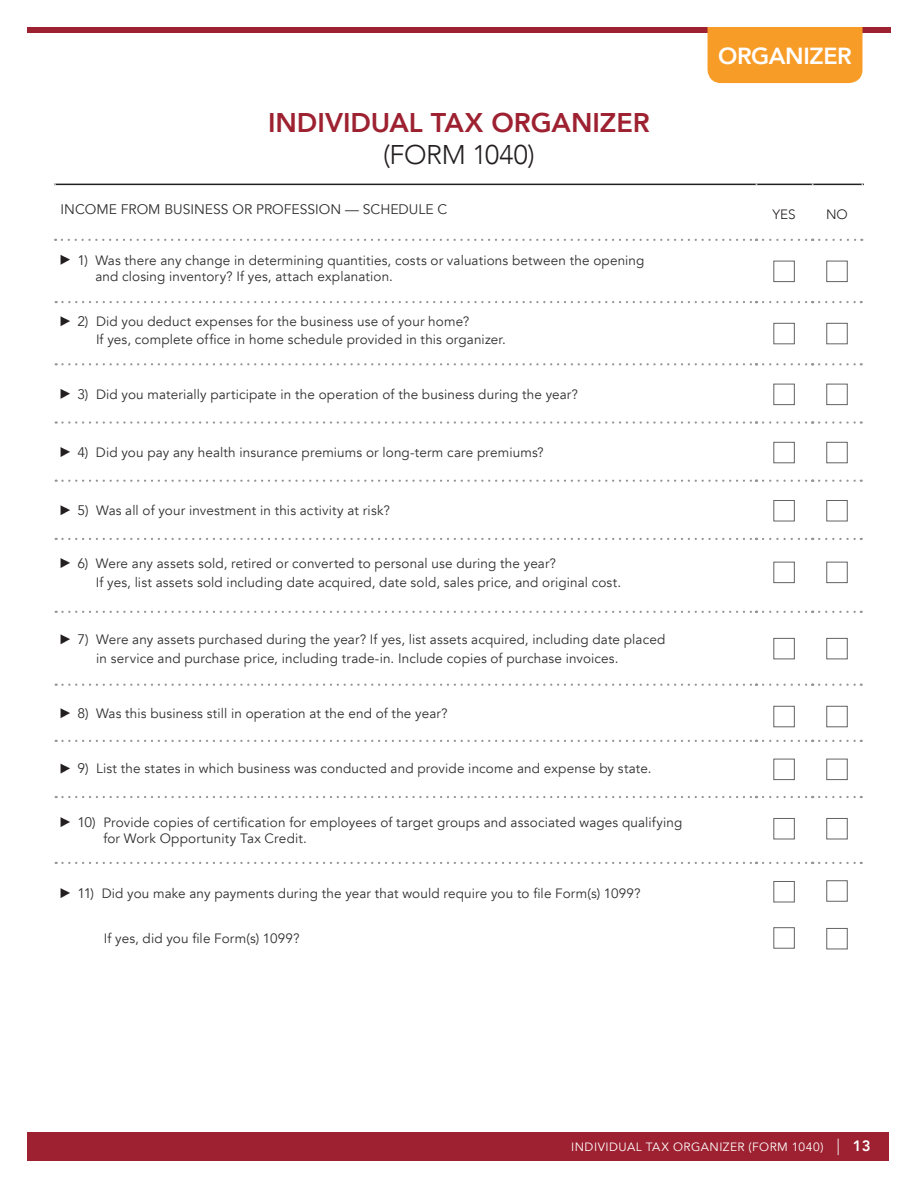
<style>
.page{position:relative;width:918px;height:1188px;background:#fff}
.page>*{position:absolute;margin:0;border:0;box-sizing:border-box;transform-origin:0 0}
.t1{font:800 27px "Avenir LT Com";color:#9d2130}
.t2{font:300 27px "Avenir LT Com";letter-spacing:-.015em;color:#231f20}
.t3{font:800 23.25px "Avenir LT Com";letter-spacing:-.015em;color:#fff}
.t4{font:13.8px "Avenir LT Com";color:#312f30}
.t5{font:13.5px/16.5px "Avenir LT Com";letter-spacing:.01em;color:#312f30}
.t6{font:300 13.5px "Avenir LT Com";color:#231f20}
.t7{font:12px "Avenir LT Com";letter-spacing:.04em;color:#fff}
.s1{font-size:13.8px}
.s2{font-weight:300;font-size:16.5px}
.s3{font-weight:800;font-size:15px}
</style>
<div class="page">
<div style="left:27px;top:1132px;width:862px;height:29px;background:#9d2130"></div>
<div style="left:27px;top:27px;width:864px;height:6px;background:#9d2130"></div>
<hr style="left:54px;top:184px;width:810px;height:1px;background:#231f20">
<div style="left:708px;top:27px;width:154px;height:56px;background:#f89c28"></div>
<svg style="left:62px;top:184px;width:695px;height:57px"></svg>
<svg style="left:763px;top:184px;width:50px;height:57px"></svg>
<svg style="left:819px;top:184px;width:44px;height:57px"></svg>
<svg style="left:56px;top:301px;width:701px;height:2px"></svg>
<svg style="left:763px;top:301px;width:50px;height:2px"></svg>
<svg style="left:819px;top:301px;width:43px;height:2px"></svg>
<svg style="left:56px;top:363px;width:701px;height:2px"></svg>
<svg style="left:763px;top:363px;width:50px;height:2px"></svg>
<svg style="left:819px;top:363px;width:43px;height:2px"></svg>
<svg style="left:56px;top:421px;width:701px;height:3px"></svg>
<svg style="left:763px;top:421px;width:50px;height:3px"></svg>
<svg style="left:819px;top:421px;width:43px;height:3px"></svg>
<svg style="left:56px;top:480px;width:701px;height:2px"></svg>
<svg style="left:763px;top:480px;width:50px;height:2px"></svg>
<svg style="left:819px;top:480px;width:43px;height:2px"></svg>
<svg style="left:56px;top:538px;width:701px;height:2px"></svg>
<svg style="left:763px;top:538px;width:50px;height:2px"></svg>
<svg style="left:819px;top:538px;width:43px;height:2px"></svg>
<svg style="left:56px;top:611px;width:701px;height:2px"></svg>
<svg style="left:763px;top:611px;width:50px;height:2px"></svg>
<svg style="left:819px;top:611px;width:43px;height:2px"></svg>
<svg style="left:56px;top:684px;width:701px;height:2px"></svg>
<svg style="left:763px;top:684px;width:50px;height:2px"></svg>
<svg style="left:819px;top:684px;width:43px;height:2px"></svg>
<svg style="left:56px;top:740px;width:701px;height:2px"></svg>
<svg style="left:763px;top:740px;width:50px;height:2px"></svg>
<svg style="left:819px;top:740px;width:43px;height:2px"></svg>
<svg style="left:56px;top:796px;width:701px;height:2px"></svg>
<svg style="left:763px;top:796px;width:50px;height:2px"></svg>
<svg style="left:819px;top:796px;width:43px;height:2px"></svg>
<svg style="left:56px;top:862px;width:701px;height:2px"></svg>
<svg style="left:763px;top:862px;width:50px;height:2px"></svg>
<svg style="left:819px;top:862px;width:43px;height:2px"></svg>
<svg style="left:61px;top:255px;width:9px;height:10px"></svg>
<div style="left:773px;top:261px;width:22px;height:21px;border:1px solid #636366"></div>
<div style="left:826px;top:261px;width:22px;height:21px;border:1px solid #636366"></div>
<svg style="left:61px;top:316px;width:9px;height:10px"></svg>
<div style="left:773px;top:323px;width:22px;height:21px;border:1px solid #636366"></div>
<div style="left:826px;top:323px;width:22px;height:21px;border:1px solid #636366"></div>
<svg style="left:61px;top:389px;width:9px;height:10px"></svg>
<div style="left:773px;top:384px;width:22px;height:21px;border:1px solid #636366"></div>
<div style="left:826px;top:384px;width:22px;height:21px;border:1px solid #636366"></div>
<svg style="left:61px;top:447px;width:9px;height:10px"></svg>
<div style="left:773px;top:442px;width:22px;height:21px;border:1px solid #636366"></div>
<div style="left:826px;top:442px;width:22px;height:21px;border:1px solid #636366"></div>
<svg style="left:61px;top:505px;width:9px;height:10px"></svg>
<div style="left:773px;top:500px;width:22px;height:21px;border:1px solid #636366"></div>
<div style="left:826px;top:500px;width:22px;height:21px;border:1px solid #636366"></div>
<svg style="left:61px;top:558px;width:9px;height:10px"></svg>
<div style="left:773px;top:562px;width:22px;height:21px;border:1px solid #636366"></div>
<div style="left:826px;top:562px;width:22px;height:21px;border:1px solid #636366"></div>
<svg style="left:61px;top:634px;width:9px;height:10px"></svg>
<div style="left:773px;top:638px;width:22px;height:21px;border:1px solid #636366"></div>
<div style="left:826px;top:638px;width:22px;height:21px;border:1px solid #636366"></div>
<svg style="left:61px;top:708px;width:9px;height:10px"></svg>
<div style="left:773px;top:706px;width:22px;height:21px;border:1px solid #636366"></div>
<div style="left:826px;top:706px;width:22px;height:21px;border:1px solid #636366"></div>
<svg style="left:61px;top:764px;width:9px;height:9px"></svg>
<div style="left:773px;top:759px;width:22px;height:21px;border:1px solid #636366"></div>
<div style="left:826px;top:759px;width:22px;height:21px;border:1px solid #636366"></div>
<svg style="left:61px;top:817px;width:9px;height:10px"></svg>
<div style="left:773px;top:818px;width:22px;height:21px;border:1px solid #636366"></div>
<div style="left:826px;top:818px;width:22px;height:21px;border:1px solid #636366"></div>
<svg style="left:61px;top:888px;width:9px;height:10px"></svg>
<div style="left:773px;top:881px;width:22px;height:21px;border:1px solid #636366"></div>
<div style="left:773px;top:927px;width:22px;height:22px;border:1px solid #636366"></div>
<div style="left:826px;top:880px;width:22px;height:22px;border:1px solid #636366"></div>
<div style="left:826px;top:928px;width:22px;height:21px;border:1px solid #636366"></div>
<h1 class="t1" style="left:268px;top:106px;width:383px">INDIVIDUAL TAX ORGANIZER</h1>
<h1 class="t2" style="left:383px;top:139px;width:153px">(FORM 1040)</h1>
<p class="t4" style="left:61px;top:201px;width:388px">INCOME FROM BUSINESS OR PROFESSION — SCHEDULE C</p>
<p class="t5" style="left:95px;top:252px;width:551px;text-indent:-18px"><span class="s1">1</span>) Was there any change in determining quantities, costs or valuations between the opening and closing inventory? If yes, attach explanation.</p>
<p class="t5" style="left:96px;top:313px;width:411px;line-height:18px;text-indent:-19px"><span class="s1">2</span>) Did you deduct expenses for the business use of your home?<br>If yes, complete office in home schedule provided in this organizer.</p>
<p class="t5" style="left:77px;top:386px;width:502px"><span class="s1">3</span>) Did you materially participate in the operation of the business during the year?</p>
<p class="t5" style="left:77px;top:444px;width:468px"><span class="s1">4</span>) Did you pay any health insurance premiums or long-term care premiums?</p>
<p class="t5" style="left:77px;top:502px;width:314px"><span class="s1">5</span>) Was all of your investment in this activity at risk?</p>
<p class="t5" style="left:96px;top:554px;width:527px;line-height:18.8px;text-indent:-18px"><span class="s1">6</span>) Were any assets sold, retired or converted to personal use during the year?<br>If yes, list assets sold including date acquired, date sold, sales price, and original cost.</p>
<p class="t5" style="left:96px;top:630px;width:571px;line-height:18.8px;text-indent:-19px"><span class="s1">7</span>) Were any assets purchased during the year? If yes, list assets acquired, including date placed in service and purchase price, including trade-in. Include copies of purchase invoices.</p>
<p class="t5" style="left:77px;top:705px;width:372px"><span class="s1">8</span>) Was this business still in operation at the end of the year?</p>
<p class="t5" style="left:77px;top:761px;width:576px"><span class="s1">9</span>) List the states in which business was conducted and provide income and expense by state.</p>
<p class="t5" style="left:103px;top:814px;width:581px;text-indent:-26px"><span class="s1">10</span>) Provide copies of certification for employees of target groups and associated wages qualifying for Work Opportunity Tax Credit.</p>
<p class="t5" style="left:77px;top:885px;width:565px"><span class="s1">11</span>) Did you make any payments during the year that would require you to file Form(s) 1099?</p>
<p class="t5" style="left:104px;top:931px;width:197px">If yes, did you file Form(s) 1099?</p>
<h2 class="t3" style="left:718px;top:42px;width:135px">ORGANIZER</h2>
<p class="t6" style="left:772px;top:206px;width:25px">YES</p>
<p class="t6" style="left:826px;top:206px;width:23px">NO</p>
<p class="t7" style="left:571px;top:1140px;width:301px">INDIVIDUAL TAX ORGANIZER (FORM 1040) <span class="s2">|</span> <span class="s3">13</span></p>
</div>
